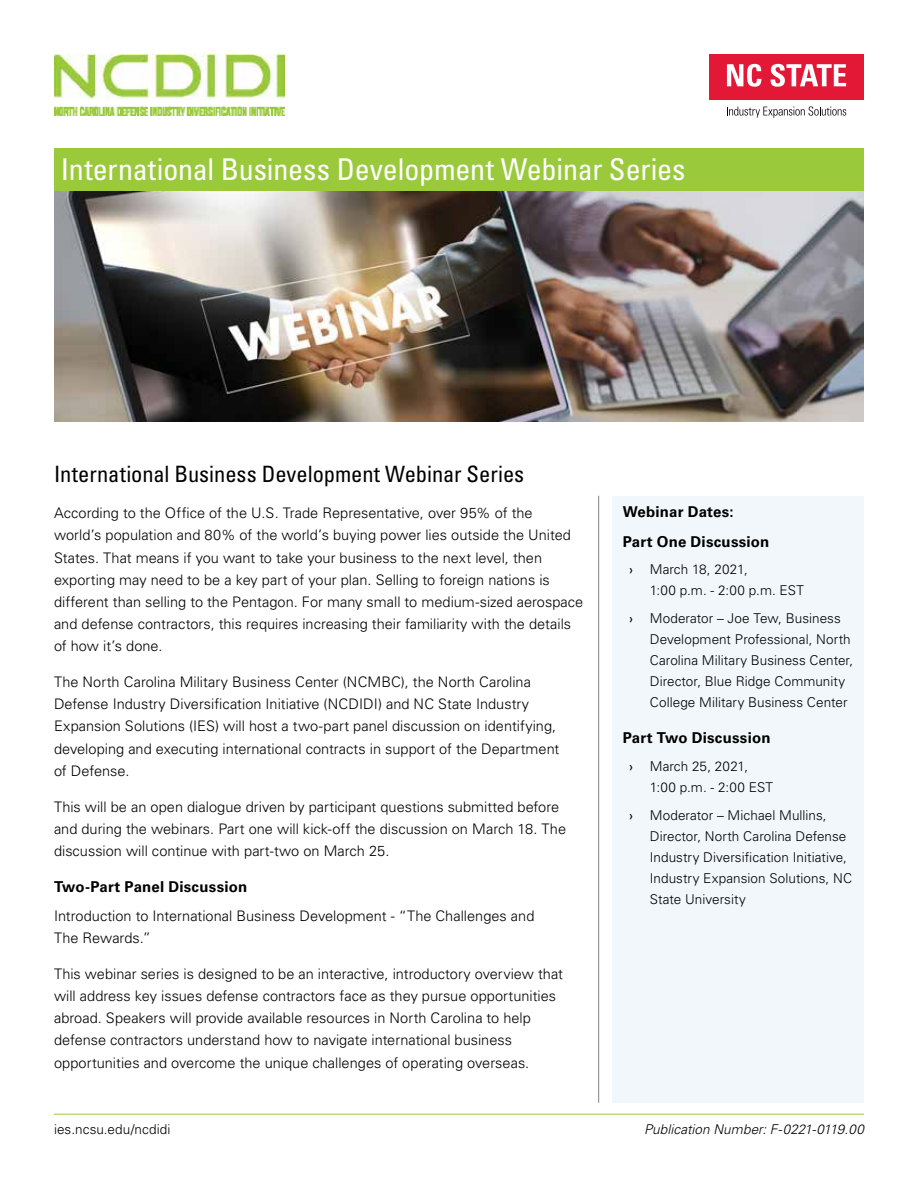
<style>
.page{position:relative;width:918px;height:1188px;background:#fff}
.page>*{position:absolute;margin:0;border:0;box-sizing:border-box;transform-origin:0 0}
.t1{font:condensed 30px "Univers LT Std";letter-spacing:-.005em;color:#fff}
.t2{font:condensed 22.5px "Univers LT Std";letter-spacing:-.005em;color:#000}
.t3{font:700 15px/29.2px "Univers LT Std";letter-spacing:.01em;color:#000}
.t4{font:300 14.55px/22.2px "Univers LT Std";color:#000}
.t5{font:300 13.5px/21px "Univers LT Std";letter-spacing:.005em;color:#000}
.t6{font:italic 300 13.5px "Univers LT Std";letter-spacing:.005em;color:#000}
.s1{font-weight:400}
</style>
<div class="page">
<img style="left:54px;top:191px;width:810px;height:231px">
<div style="left:54px;top:148px;width:810px;height:43px;background:#9aca3c"></div>
<div style="left:612px;top:496px;width:252px;height:607px;background:#f1f7fa"></div>
<hr style="left:598px;top:496px;width:1px;height:607px;background:#808285">
<hr style="left:54px;top:1114px;width:810px;height:1px;background:#9aca3c">
<div style="left:710px;top:54px;width:154px;height:46px;background:#e31837"></div>
<svg style="left:770px;top:64px;width:76px;height:23px"></svg>
<svg style="left:727px;top:64px;width:34px;height:23px"></svg>
<svg style="left:727px;top:106px;width:119px;height:12px"></svg>
<img style="left:54px;top:54px;width:231px;height:62px">
<h1 class="t1" style="left:61px;top:151px;width:626px">International Business Development Webinar Series</h1>
<h2 class="t2" style="left:54px;top:460px;width:472px">International Business Development Webinar Series</h2>
<p class="t4" style="left:54px;top:502px;width:531px">According to the Office of the U.S. Trade Representative, over 95% of the world’s population and 80% of the world’s buying power lies outside the United States. That means if you want to take your business to the next level, then exporting may need to be a key part of your plan. Selling to foreign nations is different than selling to the Pentagon. For many small to medium-sized aerospace and defense contractors, this requires increasing their familiarity with the details of how it’s done.</p>
<p class="t4" style="left:54px;top:671px;width:507px">The North Carolina Military Business Center (NCMBC), the North Carolina Defense Industry Diversification Initiative (NCDIDI) and NC State Industry Expansion Solutions (IES) will host a two-part panel discussion on identifying, developing and executing international contracts in support of the Department of Defense.</p>
<p class="t4" style="left:54px;top:795px;width:514px">This will be an open dialogue driven by participant questions submitted before and during the webinars. Part one will kick-off the discussion on March 18. The discussion will continue with part-two on March 25.</p>
<p class="t3" style="left:54px;top:872px;width:195px">Two-Part Panel Discussion</p>
<p class="t4" style="left:54px;top:905px;width:482px">Introduction to International Business Development - “The Challenges and<br>The Rewards.”</p>
<p class="t4" style="left:54px;top:963px;width:511px">This webinar series is designed to be an interactive, introductory overview that will address key issues defense contractors face as they pursue opportunities abroad. Speakers will provide available resources in North Carolina to help defense contractors understand how to navigate international business opportunities and overcome the unique challenges of operating overseas.</p>
<p class="t3" style="left:623px;top:498px;width:148px">Webinar Dates:<br>Part One Discussion</p>
<p class="t5" style="left:650px;top:559px;width:156px;text-indent:-20px"><span class="s1">›</span> March 18, 2021,<br>1:00 p.m. - 2:00 p.m. EST</p>
<p class="t5" style="left:650px;top:608px;width:205px;text-indent:-20px"><span class="s1">›</span> Moderator – Joe Tew, Business Development Professional, North Carolina Military Business Center, Director, Blue Ridge Community College Military Business Center</p>
<p class="t3" style="left:623px;top:723px;width:149px">Part Two Discussion</p>
<p class="t5" style="left:650px;top:756px;width:125px;text-indent:-20px"><span class="s1">›</span> March 25, 2021,<br>1:00 p.m. - 2:00 EST</p>
<p class="t5" style="left:650px;top:804px;width:204px;text-indent:-20px"><span class="s1">›</span> Moderator – Michael Mullins,<br>Director, North Carolina Defense<br>Industry Diversification Initiative,<br>Industry Expansion Solutions, NC<br>State University</p>
<p class="t5" style="left:54px;top:1119px;width:118px">ies.ncsu.edu/ncdidi</p>
<p class="t6" style="left:644px;top:1121px;width:221px">Publication Number: F-0221-0119.00</p>
</div>
